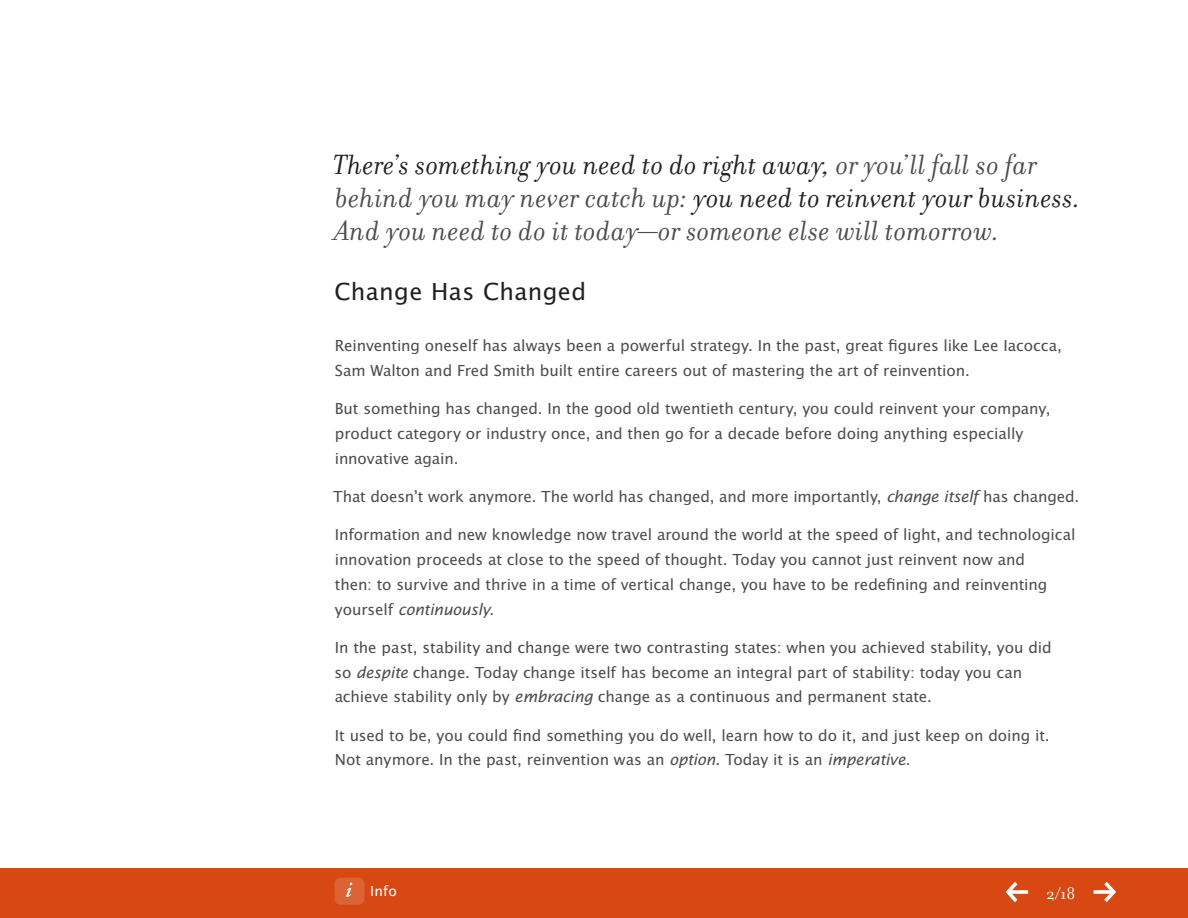
<style>
.page{position:relative;width:1188px;height:918px;background:#fff}
.page>*{position:absolute;margin:0;border:0;box-sizing:border-box;transform-origin:0 0}
.t1{font:italic 30px/33px "Filosofia OT";letter-spacing:.01em;color:#4b4c4d}
.t2{font:25.5px "Lucida Sans EFOP";letter-spacing:.015em;color:#231f20}
.t3{font:18px "Filosofia OT";color:#fff}
.t4{font:italic 16.8px "Lucida Sans EFOP";letter-spacing:-.015em;color:#4b4c4d}
.t5{font:16.5px/24.8px "Lucida Sans EFOP";letter-spacing:-.005em;color:#4b4c4d}
.t6{font:15px "Lucida Sans EFOP";color:#fff}
.s1{color:#231f20}
.s2{font-style:italic;font-size:16.8px}
.s3{font-style:normal;font-size:16.5px}
</style>
<div class="page">
<div style="left:0;top:869px;width:1188px;height:49px;background:#d74812"></div>
<div style="left:334px;top:878px;width:30px;height:27px;background:#dd6336;border-radius:6px"></div>
<svg style="left:346px;top:883px;width:6px;height:14px"></svg>
<svg style="left:1006px;top:882px;width:22px;height:20px"></svg>
<svg style="left:1094px;top:882px;width:22px;height:20px"></svg>
<h1 class="t1" style="left:333px;top:148px;width:749px"><span class="s1">There’s something you need to do right away,</span> or you’ll fall so far behind you may never catch up: <span class="s1">you need to reinvent your business.<br></span>And you need to do it today—or someone else will tomorrow.</h1>
<h2 class="t2" style="left:335px;top:277px;width:253px">Change Has Changed</h2>
<p class="t5" style="left:335px;top:334px;width:729px">Reinventing oneself has always been a powerful strategy. In the past, great figures like Lee Iacocca,<br>Sam Walton and Fred Smith built entire careers out of mastering the art of reinvention.</p>
<p class="t5" style="left:335px;top:397px;width:717px">But something has changed. In the good old twentieth century, you could reinvent your company, product category or industry once, and then go for a decade before doing anything especially innovative again.</p>
<p class="t5" style="left:333px;top:485px;width:747px">That doesn’t work anymore. The world has changed, and more importantly, <span class="s2">change itself</span> has changed.</p>
<p class="t5" style="left:335px;top:523px;width:742px">Information and new knowledge now travel around the world at the speed of light, and technological innovation proceeds at close to the speed of thought. Today you cannot just reinvent now and<br>then: to survive and thrive in a time of vertical change, you have to be redefining and reinventing</p>
<p class="t4" style="left:335px;top:599px;width:161px"><span class="s3">yourself</span> continuously<span class="s3">.</span></p>
<p class="t5" style="left:335px;top:636px;width:719px">In the past, stability and change were two contrasting states: when you achieved stability, you did so <span class="s2">despite</span> change. Today change itself has become an integral part of stability: today you can achieve stability only by <span class="s2">embracing</span> change as a continuous and permanent state.</p>
<p class="t5" style="left:335px;top:724px;width:716px">It used to be, you could find something you do well, learn how to do it, and just keep on doing it.<br>Not anymore. In the past, reinvention was an <span class="s2">option</span>. Today it is an <span class="s2">imperative</span>.</p>
<p class="t6" style="left:370px;top:883px;width:28px">Info</p>
<p class="t3" style="left:1046px;top:884px;width:30px">2/18</p>
</div>
